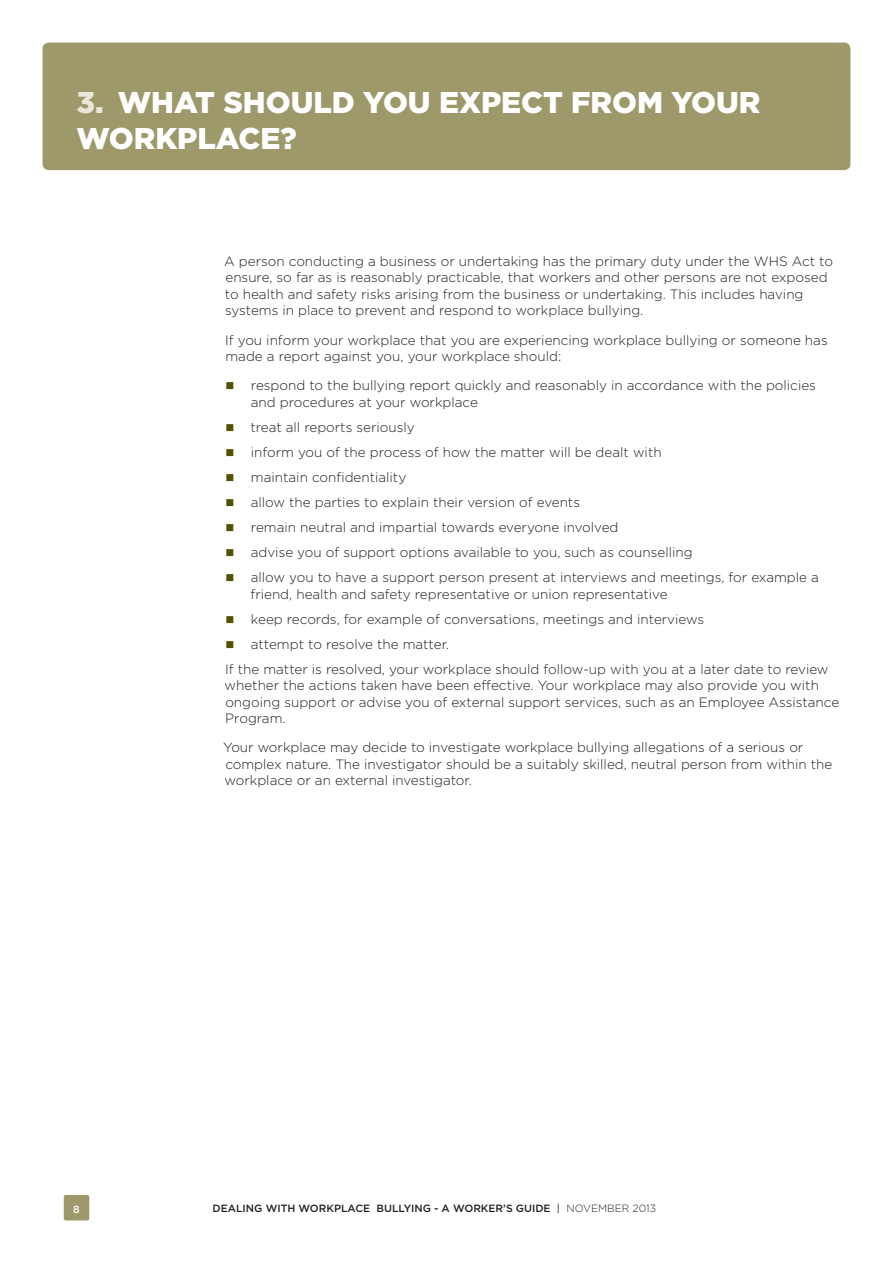
<style>
.page{position:relative;width:893px;height:1263px;background:#fff}
.page>*{position:absolute;margin:0;border:0;box-sizing:border-box;transform-origin:0 0}
.Header_1{font:900 30px/36px "Gotham";color:#fff}
.Body_copy{font:300 13.5px/16.5px "Gotham";color:#231f20}
.t1{font:500 10.5px "Gotham";color:#231f20}
.t2{font:500 10.5px "Gotham";color:#fff}
.s1{color:#e8e7d9}
.s2{font-weight:400}
.s3{font-weight:300}
</style>
<div class="page">
<div style="left:43px;top:43px;width:807px;height:127px;background:#9e996a;border-radius:6px"></div>
<div style="left:64px;top:1195px;width:25px;height:25px;background:#9e996a;border-radius:2px"></div>
<h1 class="Header_1" style="left:77px;top:84px;width:685px"><span class="s1">3.</span> WHAT SHOULD YOU EXPECT FROM YOUR<br>WORKPLACE?</h1>
<p class="Body_copy" style="left:224px;top:253px;width:610px">A person conducting a business or undertaking has the primary duty under the WHS Act to ensure, so far as is reasonably practicable, that workers and other persons are not exposed to health and safety risks arising from the business or undertaking. This includes having systems in place to prevent and respond to workplace bullying.</p>
<p class="Body_copy" style="left:225px;top:332px;width:604px">If you inform your workplace that you are experiencing workplace bullying or someone has made a report against you, your workplace should:</p>
<p class="Body_copy" style="left:251px;top:377px;width:567px">respond to the bullying report quickly and reasonably in accordance with the policies and procedures at your workplace</p>
<p class="Body_copy" style="left:250px;top:419px;width:166px">treat all reports seriously</p>
<p class="Body_copy" style="left:251px;top:444px;width:412px">inform you of the process of how the matter will be dealt with</p>
<p class="Body_copy" style="left:251px;top:469px;width:157px">maintain confidentiality</p>
<p class="Body_copy" style="left:251px;top:494px;width:331px">allow the parties to explain their version of events</p>
<p class="Body_copy" style="left:251px;top:519px;width:369px">remain neutral and impartial towards everyone involved</p>
<p class="Body_copy" style="left:251px;top:544px;width:443px">advise you of support options available to you, such as counselling</p>
<p class="Body_copy" style="left:250px;top:569px;width:570px">allow you to have a support person present at interviews and meetings, for example a friend, health and safety representative or union representative</p>
<p class="Body_copy" style="left:251px;top:610px;width:455px">keep records, for example of conversations, meetings and interviews</p>
<p class="Body_copy" style="left:251px;top:635px;width:200px">attempt to resolve the matter.</p>
<p class="Body_copy" style="left:224px;top:660px;width:616px">If the matter is resolved, your workplace should follow-up with you at a later date to review whether the actions taken have been effective. Your workplace may also provide you with ongoing support or advise you of external support services, such as an Employee Assistance Program.</p>
<p class="Body_copy" style="left:223px;top:739px;width:611px">Your workplace may decide to investigate workplace bullying allegations of a serious or complex nature. The investigator should be a suitably skilled, neutral person from within the workplace or an external investigator.</p>
<p class="t2" style="left:73px;top:1202px;width:8px">8</p>
<p class="t1" style="left:213px;top:1201px;width:445px">DEALING WITH WORKPLACE BULLYING - A WORKER’S GUIDE <span class="s2">|</span> <span class="s3">NOVEMBER 2013</span></p>
</div>
